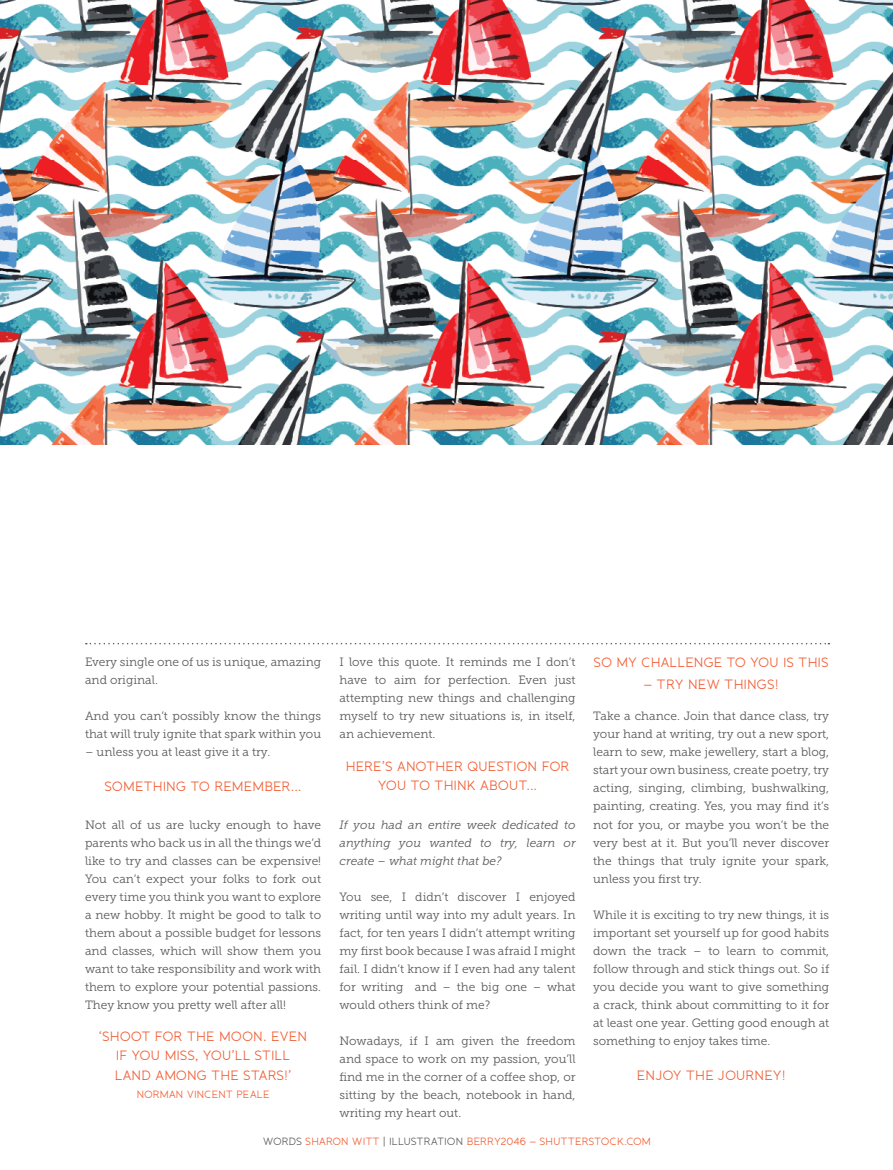
<style>
.page{position:relative;width:893px;height:1170px;background:#fff}
.page>*{position:absolute;margin:0;border:0;box-sizing:border-box;transform-origin:0 0}
.t1{font:13.5px/19.5px "Banda";letter-spacing:-.03em;color:#f15c32;text-align:center}
.t2{font:12px/18px "Museo Slab 300";color:#58595b;text-align:justify}
.t3{font:italic 12px/18px "Museo Slab 300";color:#58595b;text-align:justify}
.t4{font:10.5px "Banda";letter-spacing:-.02em;color:#f15c32}
.s1{color:#58595b}
</style>
<div class="page">
<svg style="left:86px;top:643px;width:743px;height:1px"></svg>
<img style="left:0;top:0;width:893px;height:444px">
<p class="t2" style="left:85px;top:654px;width:238px">Every single one of us is unique, amazing and original.</p>
<p class="t2" style="left:85px;top:708px;width:238px">And you can’t possibly know the things that will truly ignite that spark within you</p>
<p class="t2" style="left:85px;top:744px;width:187px">– unless you at least give it a try.</p>
<p class="t1" style="left:105px;top:778px;width:199px">SOMETHING TO REMEMBER...</p>
<p class="t2" style="left:85px;top:816px;width:238px">Not all of us are lucky enough to have parents who back us in all the things we’d like to try and classes can be expensive!<br>You can’t expect your folks to fork out every time you think you want to explore a new hobby. It might be good to talk to them about a possible budget for lessons and classes, which will show them you want to take responsibility and work with them to explore your potential passions.<br>They know you pretty well after all!</p>
<p class="t1" style="left:99px;top:1027px;width:210px">‘SHOOT FOR THE MOON. EVEN<br>IF YOU MISS, YOU’LL STILL<br>LAND AMONG THE STARS!’</p>
<p class="t4" style="left:136px;top:1090px;width:135px">NORMAN VINCENT PEALE</p>
<p class="t2" style="left:339px;top:654px;width:238px">I love this quote. It reminds me I don’t have to aim for perfection. Even just attempting new things and challenging myself to try new situations is, in itself, an achievement.</p>
<p class="t1" style="left:345px;top:757px;width:226px">HERE’S ANOTHER QUESTION FOR<br>YOU TO THINK ABOUT...</p>
<p class="t3" style="left:339px;top:816px;width:238px">If you had an entire week dedicated to anything you wanted to try, learn or create – what might that be?</p>
<p class="t2" style="left:339px;top:888px;width:238px">You see, I didn’t discover I enjoyed writing until way into my adult years. In fact, for ten years I didn’t attempt writing my first book because I was afraid I might fail. I didn’t know if I even had any talent for writing and – the big one – what would others think of me?</p>
<p class="t2" style="left:339px;top:1032px;width:238px">Nowadays, if I am given the freedom and space to work on my passion, you’ll find me in the corner of a coffee shop, or sitting by the beach, notebook in hand, writing my heart out.</p>
<p class="t1" style="left:594px;top:654px;width:237px">SO MY CHALLENGE TO YOU IS THIS</p>
<p class="t1" style="left:644px;top:675px;width:137px">– TRY NEW THINGS!</p>
<p class="t2" style="left:593px;top:708px;width:238px">Take a chance. Join that dance class, try your hand at writing, try out a new sport, learn to sew, make jewellery, start a blog, start your own business, create poetry, try acting, singing, climbing, bushwalking, painting, creating. Yes, you may find it’s not for you, or maybe you won’t be the very best at it. But you’ll never discover the things that truly ignite your spark, unless you first try.</p>
<p class="t2" style="left:593px;top:906px;width:238px">While it is exciting to try new things, it is important set yourself up for good habits down the track – to learn to commit, follow through and stick things out. So if you decide you want to give something a crack, think about committing to it for at least one year. Getting good enough at something to enjoy takes time.</p>
<p class="t1" style="left:637px;top:1066px;width:151px">ENJOY THE JOURNEY!</p>
<p class="t4" style="left:263px;top:1137px;width:390px"><span class="s1">WORDS</span> SHARON WITT <span class="s1">| ILLUSTRATION</span> BERRY2046 – SHUTTERSTOCK.COM</p>
</div>
